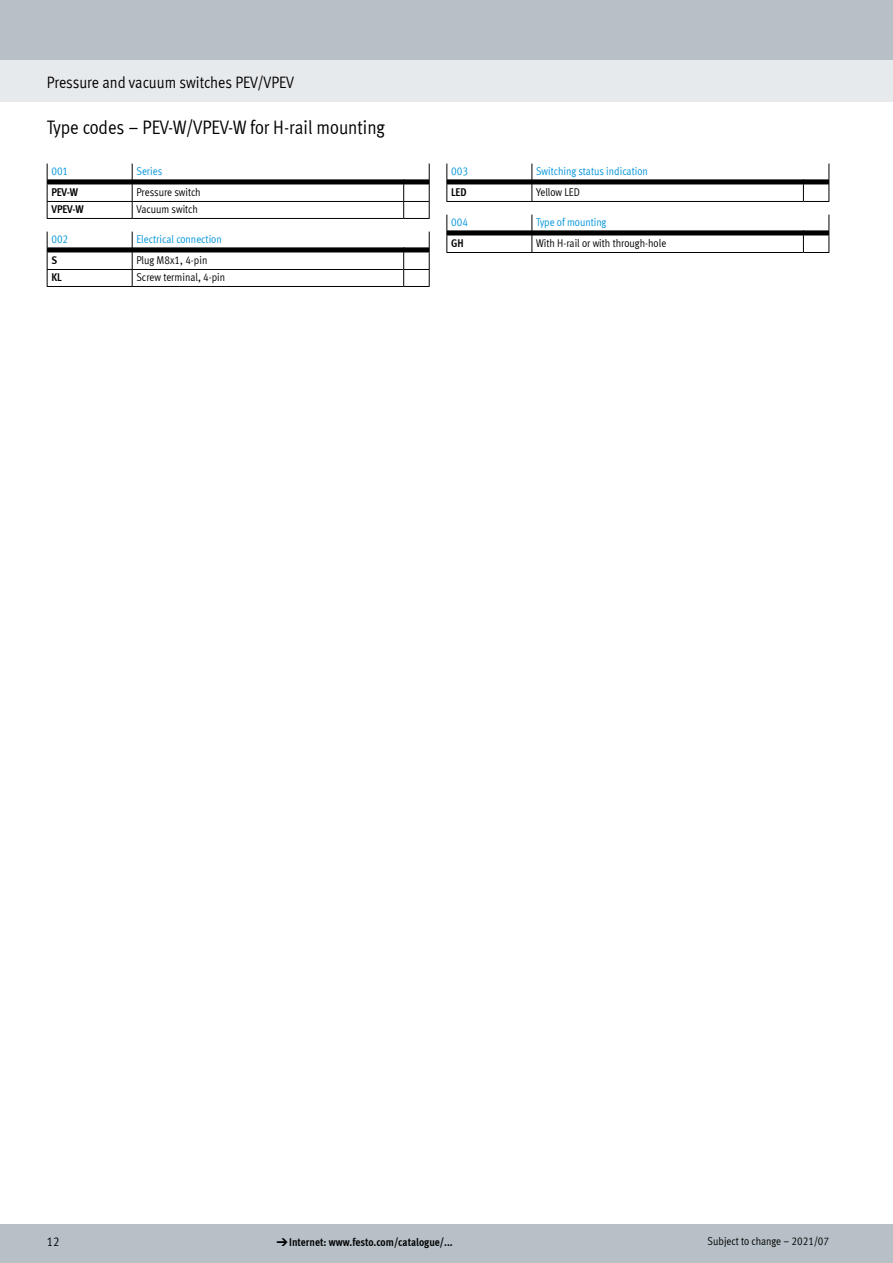
<style>
.page{position:relative;width:893px;height:1263px;background:#fff}
.page>*{position:absolute;margin:0;border:0;box-sizing:border-box;transform-origin:0 0}
.FES_title_section{font:19.5px "Meta Cond LF";color:#000}
.FES_title_family{font:16.5px "Meta Cond LF";letter-spacing:-.005em;color:#000}
.t1{font:12.75px "Meta Cond LF";color:#000}
.t2{font:11.25px "Meta Cond LF";color:#000}
.t3{font:11.25px "Meta Cond LF";color:#0095db}
.t4{font:700 11.25px "Meta Cond LF";color:#000}
.s1{font-family:"Meto Pict 182";font-weight:400}
</style>
<div class="page">
<div style="left:0;top:1225px;width:893px;height:38px;background:#b6c0c6"></div>
<div style="left:0;top:60px;width:893px;height:42px;background:#e7eaec"></div>
<div style="left:0;top:0;width:893px;height:60px;background:#b6c0c6"></div>
<svg style="left:47px;top:164px;width:383px;height:55px"></svg>
<svg style="left:47px;top:232px;width:383px;height:55px"></svg>
<svg style="left:446px;top:164px;width:383px;height:38px"></svg>
<svg style="left:446px;top:215px;width:383px;height:38px"></svg>
<p class="FES_title_family" style="left:47px;top:72px;width:249px">Pressure and vacuum switches PEV/VPEV</p>
<p class="FES_title_section" style="left:47px;top:116px;width:340px">Type codes – PEV-W/VPEV-W for H-rail mounting</p>
<p class="t3" style="left:51px;top:164px;width:18px">001</p>
<p class="t3" style="left:136px;top:164px;width:27px">Series</p>
<p class="t4" style="left:51px;top:185px;width:28px">PEV-W</p>
<p class="t2" style="left:136px;top:185px;width:66px">Pressure switch</p>
<p class="t4" style="left:51px;top:202px;width:34px">VPEV-W</p>
<p class="t2" style="left:136px;top:202px;width:63px">Vacuum switch</p>
<p class="t3" style="left:51px;top:232px;width:18px">002</p>
<p class="t3" style="left:136px;top:232px;width:87px">Electrical connection</p>
<p class="t4" style="left:51px;top:253px;width:7px">S</p>
<p class="t2" style="left:136px;top:253px;width:72px">Plug M8x1, 4-pin</p>
<p class="t4" style="left:51px;top:270px;width:12px">KL</p>
<p class="t2" style="left:136px;top:270px;width:90px">Screw terminal, 4-pin</p>
<p class="t3" style="left:451px;top:164px;width:18px">003</p>
<p class="t3" style="left:536px;top:164px;width:113px">Switching status indication</p>
<p class="t4" style="left:451px;top:185px;width:17px">LED</p>
<p class="t2" style="left:536px;top:185px;width:45px">Yellow LED</p>
<p class="t3" style="left:451px;top:215px;width:18px">004</p>
<p class="t3" style="left:536px;top:215px;width:72px">Type of mounting</p>
<p class="t4" style="left:451px;top:236px;width:14px">GH</p>
<p class="t2" style="left:536px;top:236px;width:132px">With H-rail or with through-hole</p>
<p class="t1" style="left:47px;top:1234px;width:14px">12</p>
<p class="t4" style="left:276px;top:1235px;width:178px"><span class="s1">d</span>Internet: www.festo.com/catalogue/...</p>
<p class="t2" style="left:708px;top:1234px;width:123px">Subject to change – 2021/07</p>
</div>
